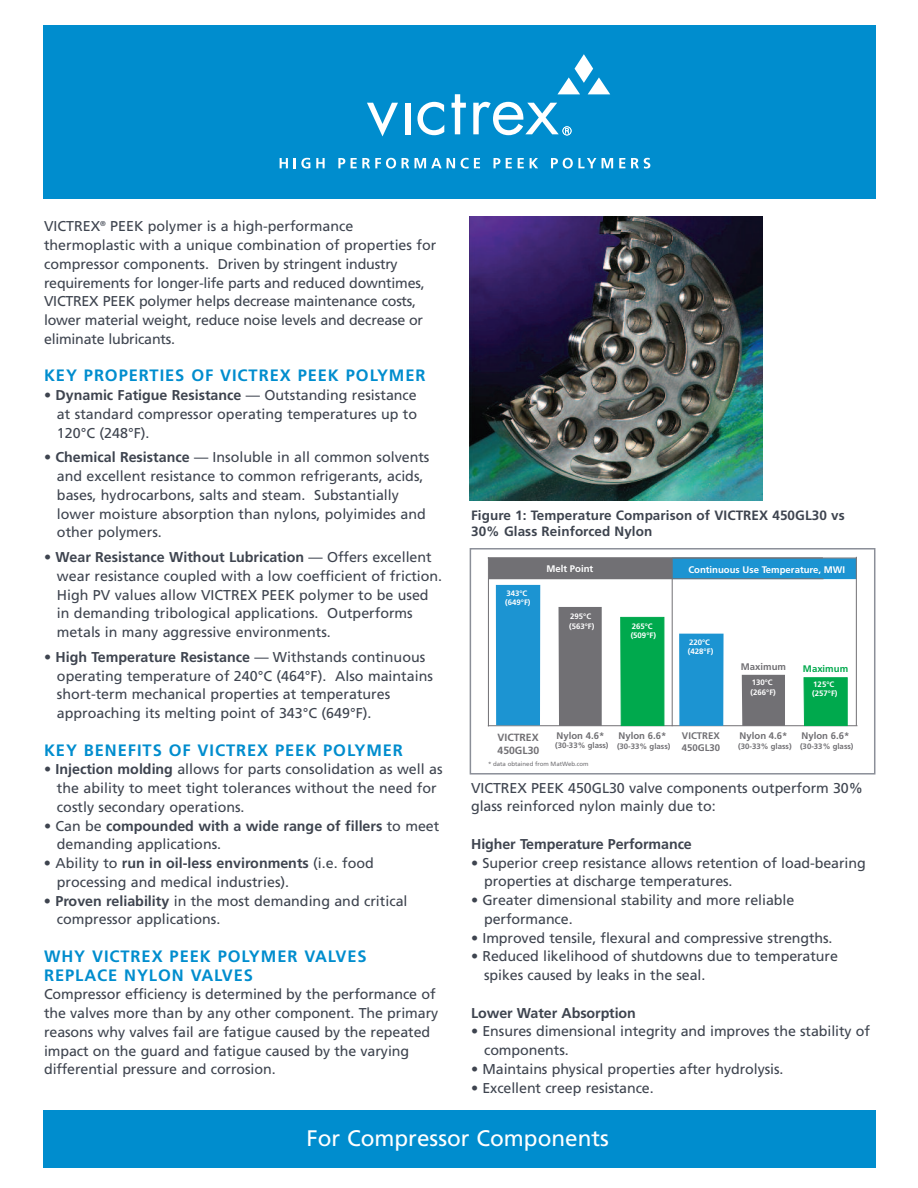
<style>
.page{position:relative;width:918px;height:1188px;background:#fff}
.page>*{position:absolute;margin:0;border:0;box-sizing:border-box;transform-origin:0 0}
.t1{font:22.5px "Frutiger";color:#fff}
.t2{font:700 16.5px/18.8px "Frutiger";letter-spacing:.055em;color:#008dce}
.t3{font:14.25px/18.8px "Frutiger";letter-spacing:-.005em;color:#3e444f}
.t4{font:700 14.25px/18.8px "Frutiger";letter-spacing:-.005em;color:#3e444f}
.t5{font:700 13.5px/16.5px "Frutiger";letter-spacing:.005em;color:#3e444f}
.t6{font:700 10.5px/12.6px "Frutiger";color:#717074}
.t7{font:700 9.6px/11.6px "Frutiger";color:#717074}
.t8{font:700 9.6px "Frutiger";color:#fff}
.t9{font:700 9.6px "Frutiger";color:#00a94d}
.t10{font:700 7.8px/9.4px "Frutiger";color:#fff}
.t11{font:700 7.8px "Frutiger";color:#717074}
.t12{font:6.15px "Frutiger";color:#717074}
.s1{font-weight:700}
.s2{font-weight:400}
</style>
<div class="page">
<div style="left:43px;top:26px;width:832px;height:173px;background:#008dce"></div>
<div style="left:43px;top:1110px;width:832px;height:58px;background:#008dce"></div>
<svg style="left:557px;top:54px;width:53px;height:40px"></svg>
<svg style="left:367px;top:103px;width:31px;height:33px"></svg>
<div style="left:405px;top:103px;width:5px;height:31px;background:#fff"></div>
<svg style="left:417px;top:102px;width:27px;height:33px"></svg>
<svg style="left:452px;top:94px;width:14px;height:40px"></svg>
<svg style="left:473px;top:102px;width:99px;height:33px"></svg>
<svg style="left:280px;top:158px;width:8px;height:10px"></svg>
<svg style="left:294px;top:158px;width:16px;height:11px"></svg>
<svg style="left:316px;top:158px;width:9px;height:10px"></svg>
<svg style="left:338px;top:158px;width:7px;height:10px"></svg>
<svg style="left:351px;top:158px;width:45px;height:11px"></svg>
<svg style="left:402px;top:158px;width:7px;height:10px"></svg>
<svg style="left:415px;top:158px;width:40px;height:10px"></svg>
<svg style="left:461px;top:158px;width:19px;height:11px"></svg>
<svg style="left:494px;top:158px;width:6px;height:10px"></svg>
<svg style="left:506px;top:158px;width:6px;height:10px"></svg>
<svg style="left:518px;top:158px;width:6px;height:10px"></svg>
<svg style="left:530px;top:158px;width:8px;height:10px"></svg>
<svg style="left:551px;top:158px;width:45px;height:11px"></svg>
<svg style="left:602px;top:158px;width:11px;height:10px"></svg>
<svg style="left:619px;top:158px;width:6px;height:10px"></svg>
<svg style="left:631px;top:158px;width:19px;height:11px"></svg>
<img style="left:470px;top:216px;width:293px;height:285px">
<div style="left:489px;top:558px;width:183px;height:21px;background:#717074"></div>
<div style="left:673px;top:559px;width:183px;height:20px;background:#1c94d2"></div>
<hr style="left:488px;top:558px;width:1px;height:168px;background:#717074">
<hr style="left:856px;top:557px;width:1px;height:168px;background:#717074">
<hr style="left:488px;top:558px;width:368px;height:1px;background:#717074">
<hr style="left:488px;top:725px;width:369px;height:1px;background:#717074">
<hr style="left:488px;top:557px;width:334px;height:1px;background:#717074">
<hr style="left:489px;top:578px;width:334px;height:1px;background:#717074">
<div style="left:559px;top:607px;width:43px;height:119px;background:#717074"></div>
<div style="left:496px;top:585px;width:44px;height:140px;background:#1c94d2"></div>
<hr style="left:672px;top:559px;width:1px;height:167px;background:#717074">
<div style="left:620px;top:617px;width:45px;height:109px;background:#00a94d"></div>
<div style="left:742px;top:675px;width:43px;height:51px;background:#717074"></div>
<div style="left:679px;top:634px;width:45px;height:92px;background:#1c94d2"></div>
<svg style="left:803px;top:677px;width:45px;height:49px;background:#06ab51"></svg>
<div style="left:470px;top:548px;width:405px;height:227px;border:2px solid #8b8f98"></div>
<p class="t3" style="left:44px;top:218px;width:394px">VICTREX<sup>®</sup> PEEK polymer is a high-performance thermoplastic with a unique combination of properties for compressor components. Driven by stringent industry requirements for longer-life parts and reduced downtimes, VICTREX PEEK polymer helps decrease maintenance costs, lower material weight, reduce noise levels and decrease or eliminate lubricants.</p>
<p class="t2" style="left:44px;top:368px;width:383px">KEY PROPERTIES OF VICTREX PEEK POLYMER</p>
<p class="t3" style="left:57px;top:387px;width:362px;text-align:justify;text-indent:-13px"><span class="s1">• Dynamic Fatigue Resistance</span> — Outstanding resistance at standard compressor operating temperatures up to 120°C (248°F).</p>
<p class="t3" style="left:57px;top:449px;width:374px;text-indent:-13px"><span class="s1">• Chemical Resistance</span> — Insoluble in all common solvents and excellent resistance to common refrigerants, acids, bases, hydrocarbons, salts and steam. Substantially lower moisture absorption than nylons, polyimides and other polymers.</p>
<p class="t3" style="left:57px;top:549px;width:387px;text-indent:-13px"><span class="s1">• Wear Resistance Without Lubrication</span> — Offers excellent wear resistance coupled with a low coefficient of friction.<br>High PV values allow VICTREX PEEK polymer to be used in demanding tribological applications. Outperforms metals in many aggressive environments.</p>
<p class="t3" style="left:57px;top:649px;width:377px;text-indent:-13px"><span class="s1">• High Temperature Resistance</span> — Withstands continuous operating temperature of 240°C (464°F). Also maintains short-term mechanical properties at temperatures approaching its melting point of 343°C (649°F).</p>
<p class="t2" style="left:44px;top:742px;width:360px">KEY BENEFITS OF VICTREX PEEK POLYMER</p>
<p class="t3" style="left:57px;top:761px;width:387px;text-indent:-13px"><span class="s1">• Injection molding</span> allows for parts consolidation as well as the ability to meet tight tolerances without the need for costly secondary operations.</p>
<p class="t4" style="left:57px;top:818px;width:384px;text-indent:-13px">• <span class="s2">Can be</span> compounded with a wide range of fillers <span class="s2">to meet demanding applications.</span></p>
<p class="t3" style="left:57px;top:855px;width:318px;text-indent:-13px"><span class="s1">•</span> Ability to <span class="s1">run in oil-less environments</span> (i.e. food processing and medical industries).</p>
<p class="t3" style="left:57px;top:893px;width:352px;text-indent:-13px"><span class="s1">• Proven reliability</span> in the most demanding and critical compressor applications.</p>
<p class="t2" style="left:44px;top:948px;width:324px">WHY VICTREX PEEK POLYMER VALVES<br>REPLACE NYLON VALVES</p>
<p class="t3" style="left:44px;top:986px;width:396px">Compressor efficiency is determined by the performance of the valves more than by any other component. The primary reasons why valves fail are fatigue caused by the repeated impact on the guard and fatigue caused by the varying differential pressure and corrosion.</p>
<p class="t5" style="left:471px;top:508px;width:375px">Figure 1: Temperature Comparison of VICTREX 450GL30 vs<br>30% Glass Reinforced Nylon</p>
<p class="t10" style="left:505px;top:589px;width:27px">343°C (649°F)</p>
<p class="t6" style="left:498px;top:732px;width:43px">VICTREX<br>450GL30</p>
<p class="t8" style="left:547px;top:565px;width:48px">Melt Point</p>
<p class="t8" style="left:688px;top:566px;width:158px">Continuous Use Temperature, MWI</p>
<p class="t10" style="left:569px;top:612px;width:27px">295°C (563°F)</p>
<p class="t10" style="left:631px;top:622px;width:27px">265°C (509°F)</p>
<p class="t10" style="left:688px;top:638px;width:27px">220°C (428°F)</p>
<p class="t7" style="left:557px;top:730px;width:49px">Nylon 4.6*</p>
<p class="t11" style="left:555px;top:742px;width:55px">(30-33% glass)</p>
<p class="t7" style="left:619px;top:731px;width:49px">Nylon 6.6*</p>
<p class="t11" style="left:617px;top:743px;width:55px">(30-33% glass)</p>
<p class="t7" style="left:682px;top:731px;width:40px">VICTREX<br>450GL30</p>
<p class="t7" style="left:741px;top:662px;width:47px">Maximum</p>
<p class="t9" style="left:803px;top:665px;width:47px">Maximum</p>
<p class="t10" style="left:751px;top:678px;width:27px">130°C (266°F)</p>
<p class="t10" style="left:812px;top:680px;width:27px">125°C (257°F)</p>
<p class="t7" style="left:802px;top:731px;width:49px">Nylon 6.6*</p>
<p class="t11" style="left:800px;top:743px;width:55px">(30-33% glass)</p>
<p class="t7" style="left:740px;top:731px;width:49px">Nylon 4.6*</p>
<p class="t11" style="left:738px;top:743px;width:55px">(30-33% glass)</p>
<p class="t12" style="left:488px;top:761px;width:102px">* data obtained from MatWeb.com</p>
<p class="t3" style="left:471px;top:779px;width:393px">VICTREX PEEK 450GL30 valve components outperform 30% glass reinforced nylon mainly due to:</p>
<p class="t4" style="left:471px;top:836px;width:222px">Higher Temperature Performance</p>
<p class="t3" style="left:484px;top:854px;width:383px;text-indent:-13px">• Superior creep resistance allows retention of load-bearing properties at discharge temperatures.</p>
<p class="t3" style="left:484px;top:892px;width:312px;text-indent:-13px">• Greater dimensional stability and more reliable performance.</p>
<p class="t3" style="left:471px;top:929px;width:363px">• Improved tensile, flexural and compressive strengths.</p>
<p class="t3" style="left:484px;top:948px;width:355px;text-indent:-13px">• Reduced likelihood of shutdowns due to temperature spikes caused by leaks in the seal.</p>
<p class="t4" style="left:471px;top:1004px;width:166px">Lower Water Absorption</p>
<p class="t3" style="left:484px;top:1023px;width:388px;text-indent:-13px">• Ensures dimensional integrity and improves the stability of components.</p>
<p class="t3" style="left:471px;top:1061px;width:314px">• Maintains physical properties after hydrolysis.</p>
<p class="t3" style="left:471px;top:1079px;width:184px">• Excellent creep resistance.</p>
<h1 class="t1" style="left:306px;top:1129px;width:304px">For Compressor Components</h1>
</div>
